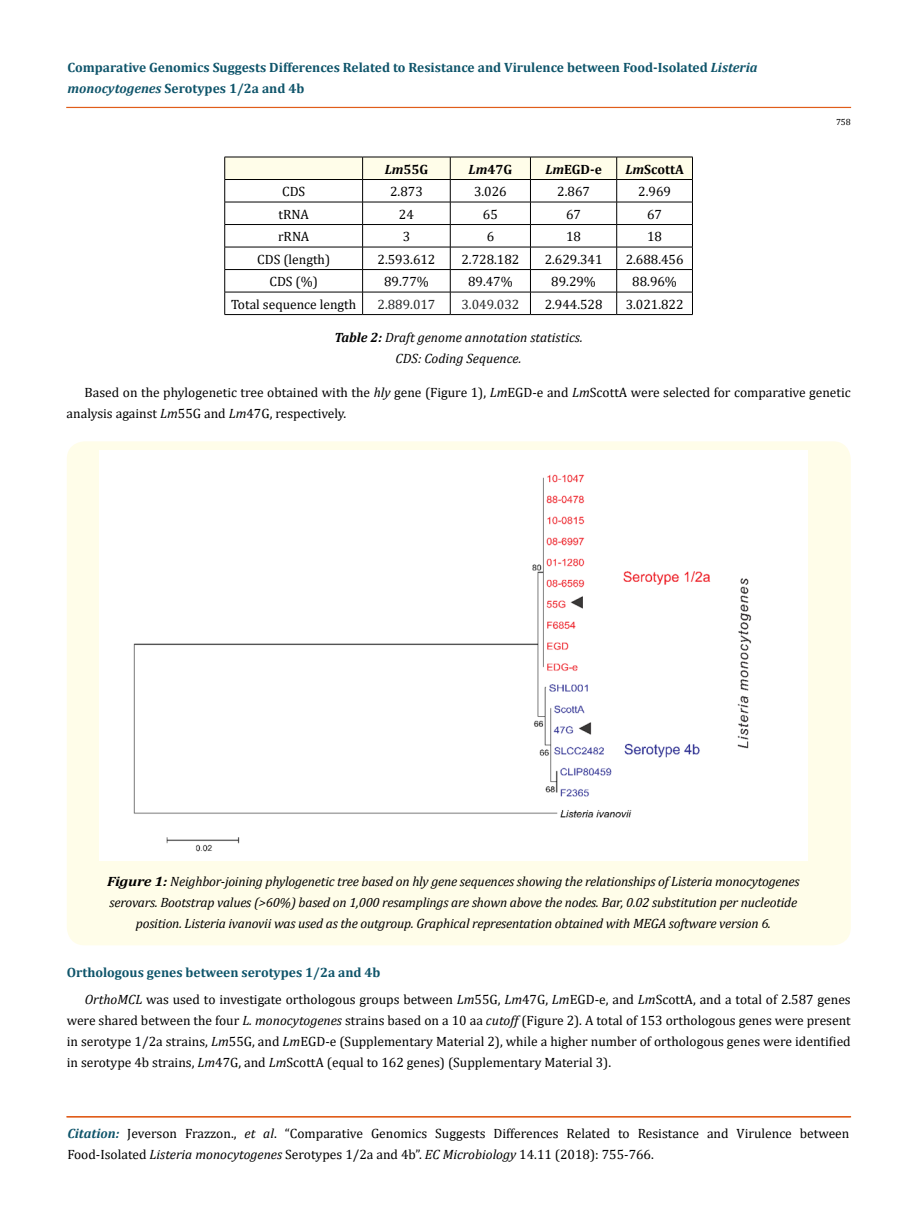
<style>
.page{position:relative;width:917px;height:1226px;background:#fff}
.page>*{position:absolute;margin:0;border:0;box-sizing:border-box;transform-origin:0 0}
.t1{font:13.5px/21px "Cambria";color:#000}
.t2{font:italic 13.5px/21px "Cambria";letter-spacing:-.015em;color:#000;text-align:center}
.t3{font:700 13.5px/21px "Cambria";color:#0e546a}
.t4{font:700 13.5px "Cambria";color:#000}
.t5{font:13.5px "Cambria";color:#26282a}
.t6{font:9px "Cambria";color:#000}
.s1{font-style:italic}
.s2{font-weight:700}
.s3{font-weight:700;color:#0e546a}
.s4{font-weight:700;font-style:italic;color:#0e546a}
</style>
<div class="page">
<div style="left:67px;top:107px;width:783px;height:1px;border:1px solid #e05d1a"></div>
<div style="left:67px;top:1116px;width:783px;height:1px;border:1px solid #e05d1a"></div>
<svg style="left:224px;top:157px;width:469px;height:157px"></svg>
<hr style="left:224px;top:314px;width:138px;height:1px;background:#000">
<hr style="left:362px;top:314px;width:88px;height:1px;background:#000">
<hr style="left:450px;top:314px;width:80px;height:1px;background:#000">
<hr style="left:530px;top:314px;width:86px;height:1px;background:#000">
<hr style="left:616px;top:314px;width:76px;height:1px;background:#000">
<div style="left:67px;top:441px;width:783px;height:504px;background:#fffde9;border-radius:18px"></div>
<div style="left:99px;top:450px;width:708px;height:410px;background:#fff"></div>
<p class="t3" style="left:68px;top:57px;width:691px">Comparative Genomics Suggests Differences Related to Resistance and Virulence between Food-Isolated <span class="s1">Listeria monocytogenes</span> Serotypes 1/2a and 4b</p>
<p class="t4" style="left:384px;top:159px;width:45px"><span class="s1">Lm</span>55G</p>
<p class="t4" style="left:468px;top:159px;width:45px"><span class="s1">Lm</span>47G</p>
<p class="t4" style="left:545px;top:159px;width:58px"><span class="s1">Lm</span>EGD-e</p>
<p class="t4" style="left:625px;top:159px;width:60px"><span class="s1">Lm</span>ScottA</p>
<p class="t6" style="left:836px;top:117px;width:16px">758</p>
<p class="t1" style="left:282px;top:181px;width:25px">CDS</p>
<p class="t1" style="left:390px;top:181px;width:34px">2.873</p>
<p class="t1" style="left:474px;top:181px;width:34px">3.026</p>
<p class="t1" style="left:557px;top:181px;width:34px">2.867</p>
<p class="t1" style="left:638px;top:181px;width:34px">2.969</p>
<p class="t1" style="left:278px;top:203px;width:32px">tRNA</p>
<p class="t1" style="left:399px;top:203px;width:16px">24</p>
<p class="t1" style="left:483px;top:203px;width:16px">65</p>
<p class="t1" style="left:566px;top:203px;width:16px">67</p>
<p class="t1" style="left:647px;top:203px;width:16px">67</p>
<p class="t1" style="left:278px;top:226px;width:33px">rRNA</p>
<p class="t1" style="left:403px;top:226px;width:9px">3</p>
<p class="t1" style="left:486px;top:226px;width:9px">6</p>
<p class="t1" style="left:566px;top:226px;width:16px">18</p>
<p class="t1" style="left:647px;top:226px;width:16px">18</p>
<p class="t1" style="left:257px;top:248px;width:74px">CDS (length)</p>
<p class="t1" style="left:377px;top:248px;width:59px">2.593.612</p>
<p class="t1" style="left:461px;top:248px;width:59px">2.728.182</p>
<p class="t1" style="left:544px;top:248px;width:59px">2.629.341</p>
<p class="t1" style="left:625px;top:248px;width:59px">2.688.456</p>
<p class="t1" style="left:269px;top:271px;width:50px">CDS (%)</p>
<p class="t1" style="left:384px;top:271px;width:46px">89.77%</p>
<p class="t1" style="left:468px;top:271px;width:46px">89.47%</p>
<p class="t1" style="left:551px;top:271px;width:46px">89.29%</p>
<p class="t1" style="left:632px;top:271px;width:46px">88.96%</p>
<p class="t1" style="left:231px;top:293px;width:127px">Total sequence length</p>
<p class="t5" style="left:377px;top:296px;width:59px">2.889.017</p>
<p class="t5" style="left:461px;top:296px;width:59px">3.049.032</p>
<p class="t1" style="left:544px;top:293px;width:59px">2.944.528</p>
<p class="t1" style="left:625px;top:293px;width:59px">3.021.822</p>
<p class="t2" style="left:334px;top:326px;width:250px"><span class="s2">Table 2:</span> Draft genome annotation statistics.<br>CDS: Coding Sequence.</p>
<p class="t1" style="left:67px;top:382px;width:785px;text-indent:18px">Based on the phylogenetic tree obtained with the <span class="s1">hly</span> gene (Figure 1), <span class="s1">Lm</span>EGD-e and <span class="s1">Lm</span>ScottA were selected for comparative genetic analysis against <span class="s1">Lm</span>55G and <span class="s1">Lm</span>47G, respectively.</p>
<p class="t2" style="left:107px;top:870px;width:694px"><span class="s2">Figure 1:</span> Neighbor-joining phylogenetic tree based on hly gene sequences showing the relationships of Listeria monocytogenes serovars. Bootstrap values (&gt;60%) based on 1,000 resamplings are shown above the nodes. Bar, 0.02 substitution per nucleotide position. Listeria ivanovii was used as the outgroup. Graphical representation obtained with MEGA software version 6.</p>
<p class="t1" style="left:85px;top:959px;width:767px;line-height:27px;text-indent:-18px"><span class="s3">Orthologous genes between serotypes 1/2a and 4b<br></span><span class="s1">OrthoMCL</span> was used to investigate orthologous groups between <span class="s1">Lm</span>55G, <span class="s1">Lm</span>47G, <span class="s1">Lm</span>EGD-e, and <span class="s1">Lm</span>ScottA, and a total of 2.587 genes</p>
<p class="t1" style="left:67px;top:1010px;width:785px;text-align:justify">were shared between the four <span class="s1">L. monocytogenes</span> strains based on a 10 aa <span class="s1">cutoff</span> (Figure 2). A total of 153 orthologous genes were present in serotype 1/2a strains, <span class="s1">Lm</span>55G, and <span class="s1">Lm</span>EGD-e (Supplementary Material 2), while a higher number of orthologous genes were identified in serotype 4b strains, <span class="s1">Lm</span>47G, and <span class="s1">Lm</span>ScottA (equal to 162 genes) (Supplementary Material 3).</p>
<p class="t1" style="left:67px;top:1122px;width:783px"><span class="s4">Citation:</span> Jeverson Frazzon., <span class="s1">et al</span>. “Comparative Genomics Suggests Differences Related to Resistance and Virulence between<br>Food-Isolated <span class="s1">Listeria monocytogenes</span> Serotypes 1/2a and 4b”. <span class="s1">EC Microbiology</span> 14.11 (2018): 755-766.</p>
</div>
